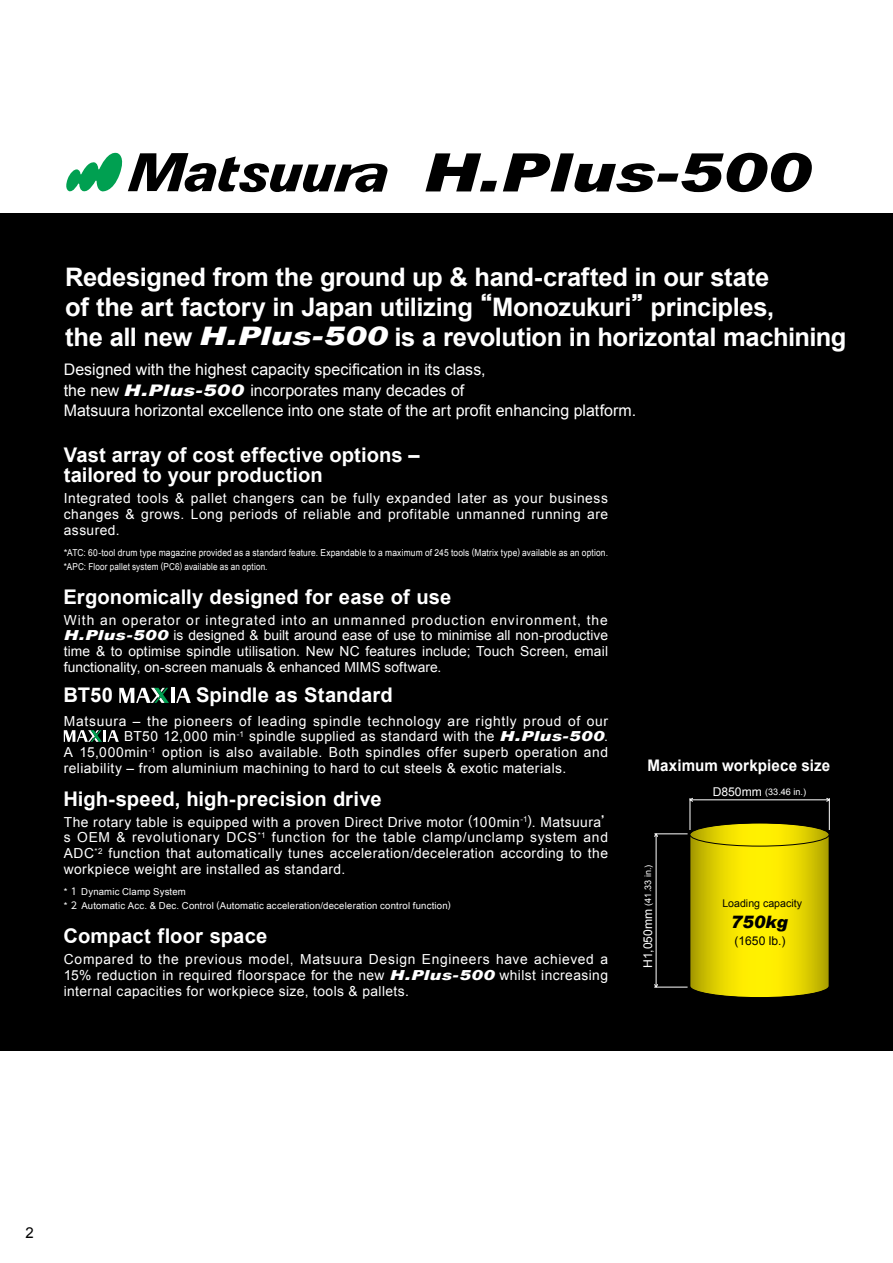
<style>
.page{position:relative;width:893px;height:1263px;background:#fff}
.page>*{position:absolute;margin:0;border:0;box-sizing:border-box;transform-origin:0 0}
.t1{font:italic 900 53.1px "Arial";color:#000;scale:1.25 1}
.t2{font:700 25.5px/29.7px "Arial";letter-spacing:-.015em;color:#fff}
.t3{font:700 20.25px/20.2px "Arial";color:#fff}
.t4{font:italic 900 17.1px "Arial";color:#000}
.t5{font:15.9px/20.2px "Arial";color:#fff}
.t6{font:700 15.9px "Arial";letter-spacing:.005em;color:#fff;scale:.95 1}
.t7{font:15px "Arial";color:#000}
.t8{font:13.8px/15.9px "Arial";letter-spacing:.035em;color:#fff;text-align:justify}
.t9{font:13.8px "Arial";letter-spacing:.055em;color:#fff}
.t10{font:12.15px "Arial";color:#000}
.t11{font:10.65px "Arial";color:#000}
.t12{font:9.6px/13.8px "Arial";letter-spacing:.02em;color:#fff}
.t13{font:9.15px "Arial";color:#fff}
.s1{font-family:"UD Shin Go NT Pro De"}
.s2{font-weight:900;font-style:italic}
.s3{font-family:"UD Shin Go NT Pro"}
.s4{font-size:12.15px}
</style>
<div class="page">
<div style="left:0;top:213px;width:893px;height:837px;background:#000"></div>
<svg style="left:66px;top:152px;width:322px;height:41px"></svg>
<hr style="left:171px;top:688px;width:3px;height:15px;background:#fff">
<svg style="left:119px;top:688px;width:50px;height:15px"></svg>
<svg style="left:176px;top:688px;width:15px;height:15px"></svg>
<svg style="left:64px;top:730px;width:55px;height:12px"></svg>
<hr style="left:654px;top:833px;width:34px;height:1px;background:#fff">
<hr style="left:654px;top:987px;width:34px;height:1px;background:#fff">
<hr style="left:656px;top:834px;width:1px;height:153px;background:#fff">
<svg style="left:654px;top:833px;width:4px;height:4px"></svg>
<svg style="left:654px;top:984px;width:4px;height:4px"></svg>
<hr style="left:829px;top:798px;width:1px;height:32px;background:#fff">
<hr style="left:690px;top:798px;width:1px;height:32px;background:#fff">
<hr style="left:690px;top:799px;width:139px;height:1px;background:#fff">
<svg style="left:826px;top:798px;width:4px;height:4px"></svg>
<svg style="left:689px;top:798px;width:4px;height:4px"></svg>
<svg style="left:689px;top:823px;width:141px;height:174px;background:#d8c900"></svg>
<div style="left:689px;top:823px;width:140px;height:23px;border:1px solid #000;border-radius:50%"></div>
<h1 class="t1" style="left:423px;top:152px;width:312px">H.Plus-500</h1>
<h2 class="t2" style="left:65px;top:265px;width:783px">Redesigned from the ground up &amp; hand-crafted in our state<br>of the art factory in Japan utilizing <span class="s1">“</span>Monozukuri<span class="s1">”</span>principles,<br>the all new <span class="s2">H.Plus-500</span> is a revolution in horizontal machining</h2>
<p class="t5" style="left:64px;top:361px;width:574px">Designed with the highest capacity specification in its class,<br>the new <span class="s2">H.Plus-500</span> incorporates many decades of<br>Matsuura horizontal excellence into one state of the art profit enhancing platform.</p>
<h3 class="t3" style="left:64px;top:447px;width:358px">Vast array of cost effective options – tailored to your production</h3>
<p class="t8" style="left:64px;top:492px;width:546px">Integrated tools &amp; pallet changers can be fully expanded later as your business changes &amp; grows. Long periods of reliable and profitable unmanned running are assured.</p>
<p class="t12" style="left:64px;top:546px;width:546px">*ATC: 60-tool drum type magazine provided as a standard feature. Expandable to a maximum of 245 tools (Matrix type) available as an option. *APC: Floor pallet system (PC6) available as an option.</p>
<h3 class="t3" style="left:63px;top:588px;width:389px">Ergonomically designed for ease of use</h3>
<p class="t8" style="left:64px;top:613px;width:546px">With an operator or integrated into an unmanned production environment, the <span class="s2">H.Plus-500</span> is designed &amp; built around ease of use to minimise all non-productive time &amp; to optimise spindle utilisation. New NC features include; Touch Screen, email functionality, on-screen manuals &amp; enhanced MIMS software.</p>
<h3 class="t3" style="left:63px;top:687px;width:51px">BT50</h3>
<h3 class="t3" style="left:196px;top:687px;width:198px">Spindle as Standard</h3>
<p class="t9" style="left:64px;top:715px;width:546px">Matsuura – the pioneers of leading spindle technology are rightly proud of our</p>
<p class="t8" style="left:124px;top:730px;width:485px">BT50 12,000 min<sup>-1</sup> spindle supplied as standard with the <span class="s2">H.Plus-500</span>.</p>
<p class="t8" style="left:64px;top:746px;width:546px">A 15,000min<sup>-1</sup> option is also available. Both spindles offer superb operation and</p>
<p class="t8" style="left:64px;top:762px;width:504px">reliability – from aluminium machining to hard to cut steels &amp; exotic materials.</p>
<h3 class="t3" style="left:63px;top:790px;width:320px">High-speed, high-precision drive</h3>
<p class="t8" style="left:64px;top:815px;width:553px;text-align:left">The rotary table is equipped with a proven Direct Drive motor (100min<sup>-1</sup>). Matsuura<span class="s3">’ </span>s OEM &amp; revolutionary DCS<sup>*1</sup> function for the table clamp/unclamp system and ADC<sup>*2</sup> function that automatically tunes acceleration/deceleration according to the workpiece weight are installed as standard.</p>
<p class="t12" style="left:64px;top:886px;width:388px">*<span class="s3">１</span> Dynamic Clamp System<br>* <span class="s3">２</span> Automatic Acc. &amp; Dec. Control (Automatic acceleration/deceleration control function)</p>
<h3 class="t3" style="left:64px;top:927px;width:205px">Compact floor space</h3>
<p class="t8" style="left:64px;top:952px;width:546px">Compared to the previous model, Matsuura Design Engineers have achieved a 15% reduction in required floorspace for the new <span class="s2">H.Plus-500</span> whilst increasing internal capacities for workpiece size, tools &amp; pallets.</p>
<p class="t6" style="left:647px;top:759px;width:194px">Maximum workpiece size</p>
<p class="t13" style="left:644px;top:968px;width:105px;rotate:-90deg"><span class="s4">H1,050mm</span> (41.33 in.)</p>
<p class="t13" style="left:713px;top:788px;width:95px"><span class="s4">D850mm</span> (33.46 in.)</p>
<p class="t11" style="left:722px;top:899px;width:81px">Loading capacity</p>
<p class="t10" style="left:734px;top:936px;width:53px">(1650 lb.)</p>
<p class="t4" style="left:731px;top:915px;width:59px">750kg</p>
<p class="t7" style="left:26px;top:1226px;width:10px">2</p>
</div>
